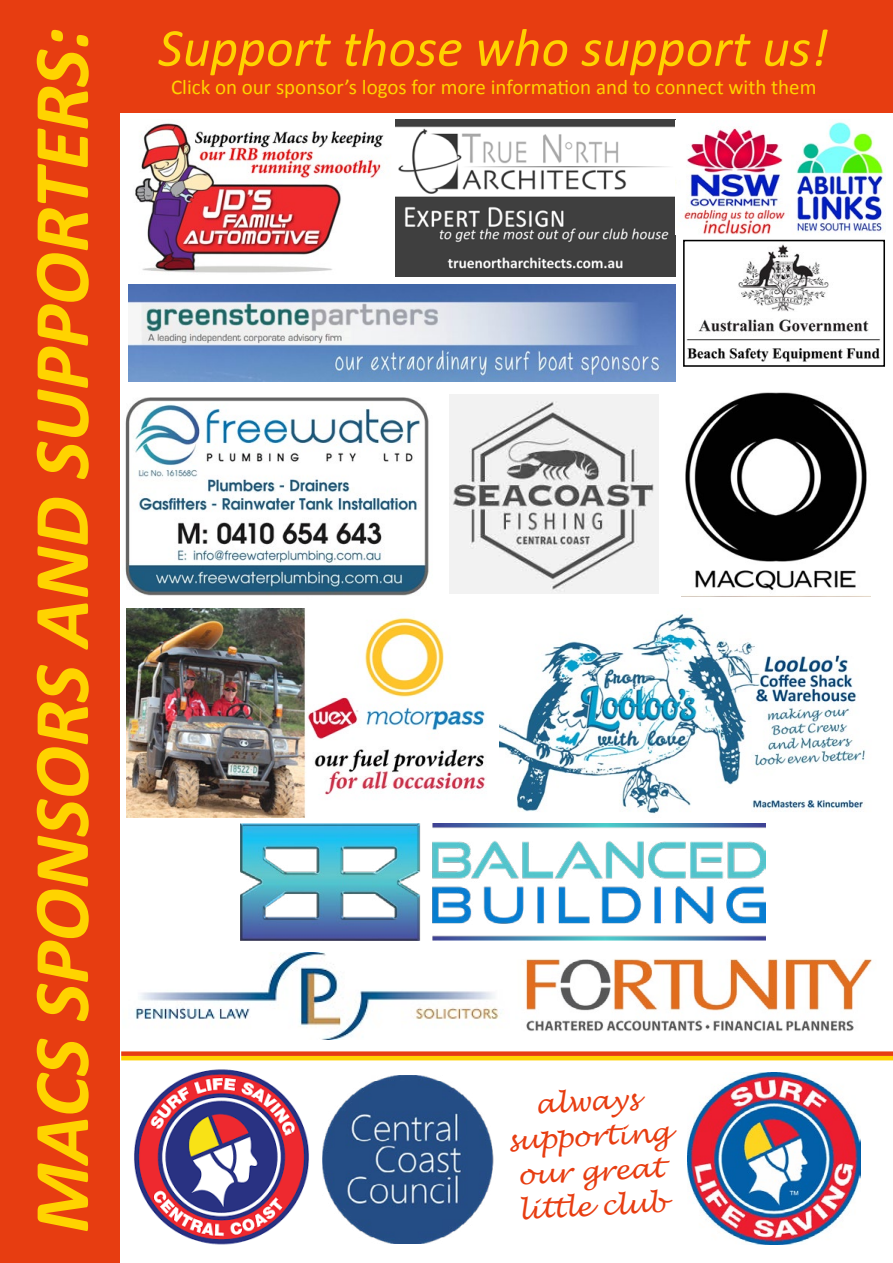
<style>
.page{position:relative;width:893px;height:1263px;background:#fff}
.page>*{position:absolute;margin:0;border:0;box-sizing:border-box;transform-origin:0 0}
.t1{font:italic 700 79.5px "Calibri";letter-spacing:-.005em;color:#ffd300}
.t2{font:italic 54px "Calibri";color:#ffd300}
.t3{font:italic 27px/35px "Lucida Handwriting";color:#e73d11;text-align:center}
.t4{font:21px "Calibri";color:#ffd300}
</style>
<div class="page">
<img style="left:129px;top:285px;width:547px;height:96px">
<img style="left:135px;top:123px;width:249px;height:150px">
<img style="left:395px;top:119px;width:281px;height:158px">
<img style="left:683px;top:126px;width:102px;height:109px">
<img style="left:796px;top:122px;width:88px;height:110px">
<img style="left:125px;top:397px;width:304px;height:199px">
<div style="left:0;top:0;width:119px;height:1263px;background:#e73d11"></div>
<div style="left:0;top:0;width:893px;height:112px;background:#e73d11"></div>
<hr style="left:121px;top:1056px;width:772px;height:4px;background:#ffd300">
<div style="left:121px;top:1051px;width:772px;height:5px;background:#e73d11"></div>
<img style="left:322px;top:1075px;width:172px;height:168px">
<img style="left:134px;top:1069px;width:175px;height:176px">
<img style="left:688px;top:1072px;width:173px;height:173px">
<img style="left:450px;top:394px;width:209px;height:199px">
<img style="left:499px;top:614px;width:366px;height:200px">
<img style="left:126px;top:608px;width:360px;height:210px">
<img style="left:685px;top:392px;width:182px;height:198px">
<img style="left:526px;top:959px;width:346px;height:72px">
<img style="left:135px;top:952px;width:366px;height:87px">
<img style="left:686px;top:244px;width:195px;height:118px">
<div style="left:683px;top:240px;width:202px;height:127px;border:2px solid #000"></div>
<img style="left:240px;top:823px;width:525px;height:118px">
<h1 class="t1" style="left:11px;top:1233px;width:1207px;rotate:-90deg">MACS SPONSORS AND SUPPORTERS:</h1>
<h2 class="t2" style="left:158px;top:11px;width:672px">Support those who support us!</h2>
<p class="t4" style="left:171px;top:74px;width:647px">Click on our sponsor’s logos for more information and to connect with them</p>
<p class="t3" style="left:504px;top:1089px;width:165px;rotate:-3deg">always supporting our great little club</p>
</div>
